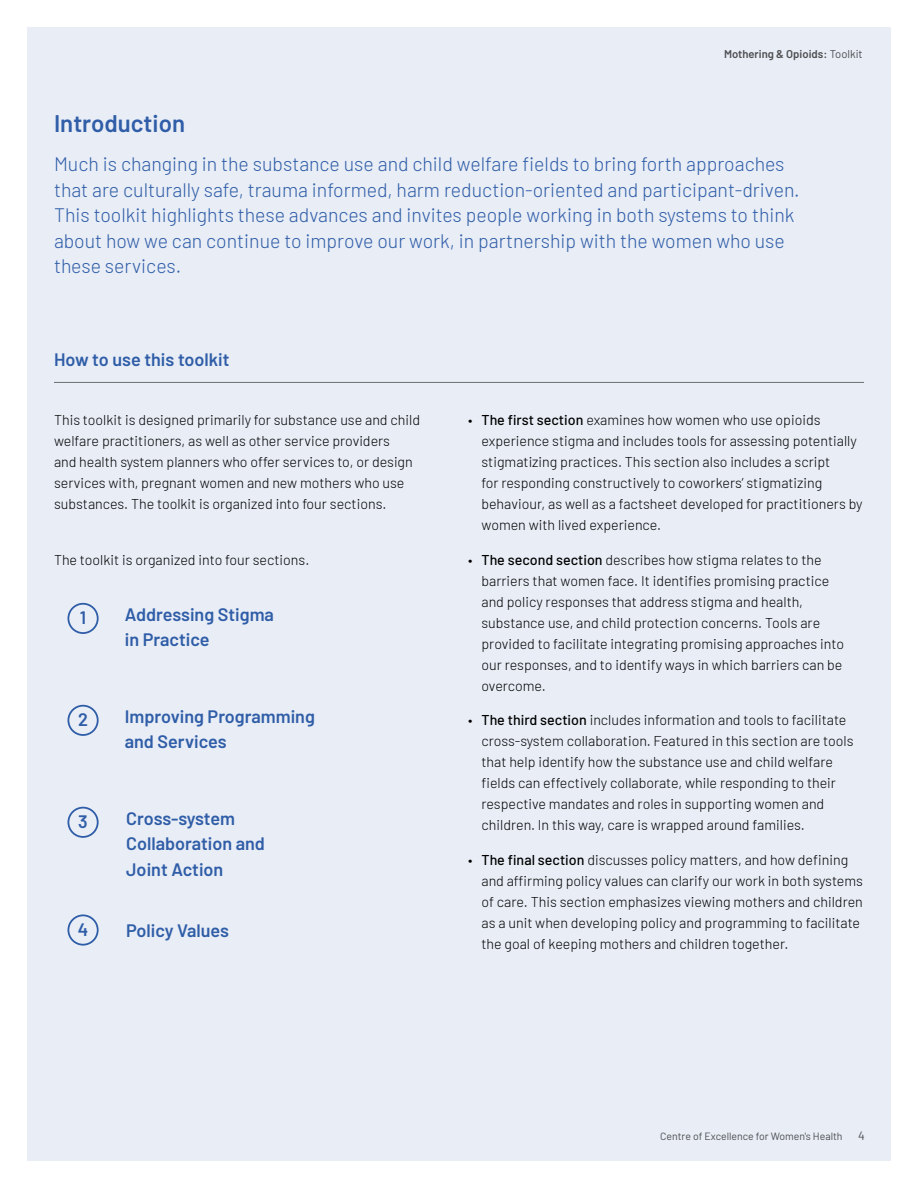
<style>
.page{position:relative;width:918px;height:1188px;background:#fff}
.page>*{position:absolute;margin:0;border:0;box-sizing:border-box;transform-origin:0 0}
.t1{font:600 24px "Barlow";color:#2f5da7}
.t2{font:300 19.5px/25.5px "Barlow";color:#2f5da7}
.t3{font:600 18px/25.5px "Barlow";color:#2f5da7}
.t4{font:300 14.25px/21px "Barlow";color:#000}
.t5{font:12px "Barlow";color:#4d4d4f}
.t6{font:600 11.25px "Barlow";color:#4d4d4f}
.t7{font:10.5px "Barlow";color:#4d4d4f}
.s1{font-weight:400}
.s2{font-weight:500}
</style>
<div class="page">
<div style="left:27px;top:27px;width:864px;height:1134px;background:#e8edf6"></div>
<div style="left:68px;top:603px;width:31px;height:31px;border:2px solid #2f5da7;border-radius:50%"></div>
<div style="left:68px;top:705px;width:31px;height:31px;border:2px solid #2f5da7;border-radius:50%"></div>
<div style="left:68px;top:807px;width:31px;height:31px;border:2px solid #2f5da7;border-radius:50%"></div>
<div style="left:68px;top:914px;width:31px;height:32px;border:2px solid #2f5da7;border-radius:50%"></div>
<hr style="left:54px;top:382px;width:810px;height:1px;background:#6d6e71">
<p class="t6" style="left:724px;top:46px;width:140px">Mothering &amp; Opioids: <span class="s1">Toolkit</span></p>
<h1 class="t1" style="left:54px;top:106px;width:133px">Introduction</h1>
<p class="t2" style="left:54px;top:150px;width:747px">Much is changing in the substance use and child welfare fields to bring forth approaches that are culturally safe, trauma informed, harm reduction-oriented and participant-driven.<br>This toolkit highlights these advances and invites people working in both systems to think about how we can continue to improve our work, in partnership with the women who use these services.</p>
<p class="t3" style="left:54px;top:346px;width:177px">How to use this toolkit</p>
<p class="t4" style="left:54px;top:408px;width:368px">This toolkit is designed primarily for substance use and child welfare practitioners, as well as other service providers<br>and health system planners who offer services to, or design services with, pregnant women and new mothers who use substances. The toolkit is organized into four sections.</p>
<p class="t4" style="left:54px;top:548px;width:257px">The toolkit is organized into four sections.</p>
<p class="t3" style="left:80px;top:604px;width:8px">1</p>
<p class="t3" style="left:125px;top:600px;width:151px">Addressing Stigma in Practice</p>
<p class="t3" style="left:78px;top:706px;width:11px">2</p>
<p class="t3" style="left:125px;top:702px;width:192px">Improving Programming and Services</p>
<p class="t3" style="left:78px;top:808px;width:11px">3</p>
<p class="t3" style="left:126px;top:804px;width:140px">Cross-system<br>Collaboration and<br>Joint Action</p>
<p class="t3" style="left:78px;top:915px;width:12px">4</p>
<p class="t3" style="left:126px;top:916px;width:104px">Policy Values</p>
<p class="t4" style="left:481px;top:408px;width:383px;text-indent:-13px">• <span class="s2">The first section</span> examines how women who use opioids experience stigma and includes tools for assessing potentially stigmatizing practices. This section also includes a script<br>for responding constructively to coworkers’ stigmatizing behaviour, as well as a factsheet developed for practitioners by women with lived experience.</p>
<p class="t4" style="left:481px;top:548px;width:364px;text-indent:-13px">• <span class="s2">The second section</span> describes how stigma relates to the barriers that women face. It identifies promising practice and policy responses that address stigma and health, substance use, and child protection concerns. Tools are provided to facilitate integrating promising approaches into our responses, and to identify ways in which barriers can be overcome.</p>
<p class="t4" style="left:481px;top:709px;width:374px;text-indent:-13px">• <span class="s2">The third section</span> includes information and tools to facilitate cross-system collaboration. Featured in this section are tools that help identify how the substance use and child welfare fields can effectively collaborate, while responding to their respective mandates and roles in supporting women and children. In this way, care is wrapped around families.</p>
<p class="t4" style="left:481px;top:848px;width:383px;text-indent:-13px">• <span class="s2">The final section</span> discusses policy matters, and how defining and affirming policy values can clarify our work in both systems of care. This section emphasizes viewing mothers and children as a unit when developing policy and programming to facilitate the goal of keeping mothers and children together.</p>
<p class="t7" style="left:660px;top:1129px;width:184px">Centre of Excellence for Women's Health</p>
<p class="t5" style="left:858px;top:1127px;width:8px">4</p>
</div>
